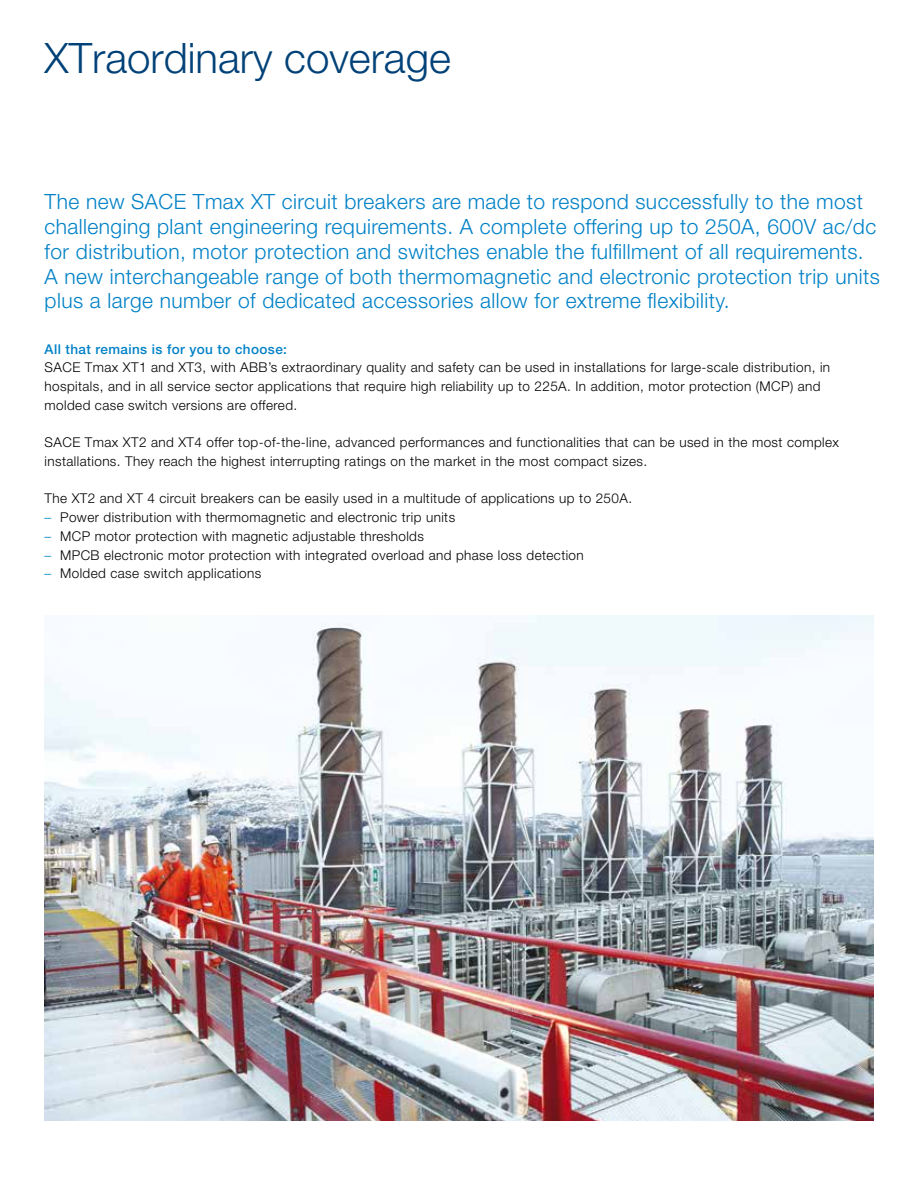
<style>
.page{position:relative;width:918px;height:1188px;background:#fff}
.page>*{position:absolute;margin:0;border:0;box-sizing:border-box;transform-origin:0 0}
.t1{font:300 42px "Helvetica Neue LT Std";color:#004178}
.t2{font:300 21px/24.8px "Helvetica Neue LT Std";letter-spacing:.02em;color:#0081c7}
.t3{font:300 13.5px/18.8px "Helvetica Neue LT Std";letter-spacing:.03em;color:#000}
.t4{font:500 13.5px "Helvetica Neue LT Std";letter-spacing:.03em;color:#0081c7}
.s1{color:#0081c7}
</style>
<div class="page">
<img style="left:45px;top:616px;width:828px;height:505px">
<h1 class="t1" style="left:45px;top:33px;width:408px">XTraordinary coverage</h1>
<p class="t2" style="left:45px;top:189px;width:837px">The new SACE Tmax XT circuit breakers are made to respond successfully to the most challenging plant engineering requirements. A complete offering up to 250A, 600V ac/dc for distribution, motor protection and switches enable the fulfillment of all requirements.<br>A new interchangeable range of both thermomagnetic and electronic protection trip units plus a large number of dedicated accessories allow for extreme flexibility.</p>
<p class="t4" style="left:45px;top:341px;width:244px">All that remains is for you to choose:</p>
<p class="t3" style="left:45px;top:358px;width:787px">SACE Tmax XT1 and XT3, with ABB’s extraordinary quality and safety can be used in installations for large-scale distribution, in hospitals, and in all service sector applications that require high reliability up to 225A. In addition, motor protection (MCP) and molded case switch versions are offered.</p>
<p class="t3" style="left:45px;top:433px;width:796px">SACE Tmax XT2 and XT4 offer top-of-the-line, advanced performances and functionalities that can be used in the most complex installations. They reach the highest interrupting ratings on the market in the most compact sizes.</p>
<p class="t3" style="left:45px;top:489px;width:589px">The XT2 and XT 4 circuit breakers can be easily used in a multitude of applications up to 250A.</p>
<p class="t3" style="left:45px;top:508px;width:412px"><span class="s1">–</span> Power distribution with thermomagnetic and electronic trip units</p>
<p class="t3" style="left:45px;top:526px;width:381px"><span class="s1">–</span> MCP motor protection with magnetic adjustable thresholds</p>
<p class="t3" style="left:45px;top:545px;width:541px"><span class="s1">–</span> MPCB electronic motor protection with integrated overload and phase loss detection</p>
<p class="t3" style="left:45px;top:564px;width:218px"><span class="s1">–</span> Molded case switch applications</p>
</div>
